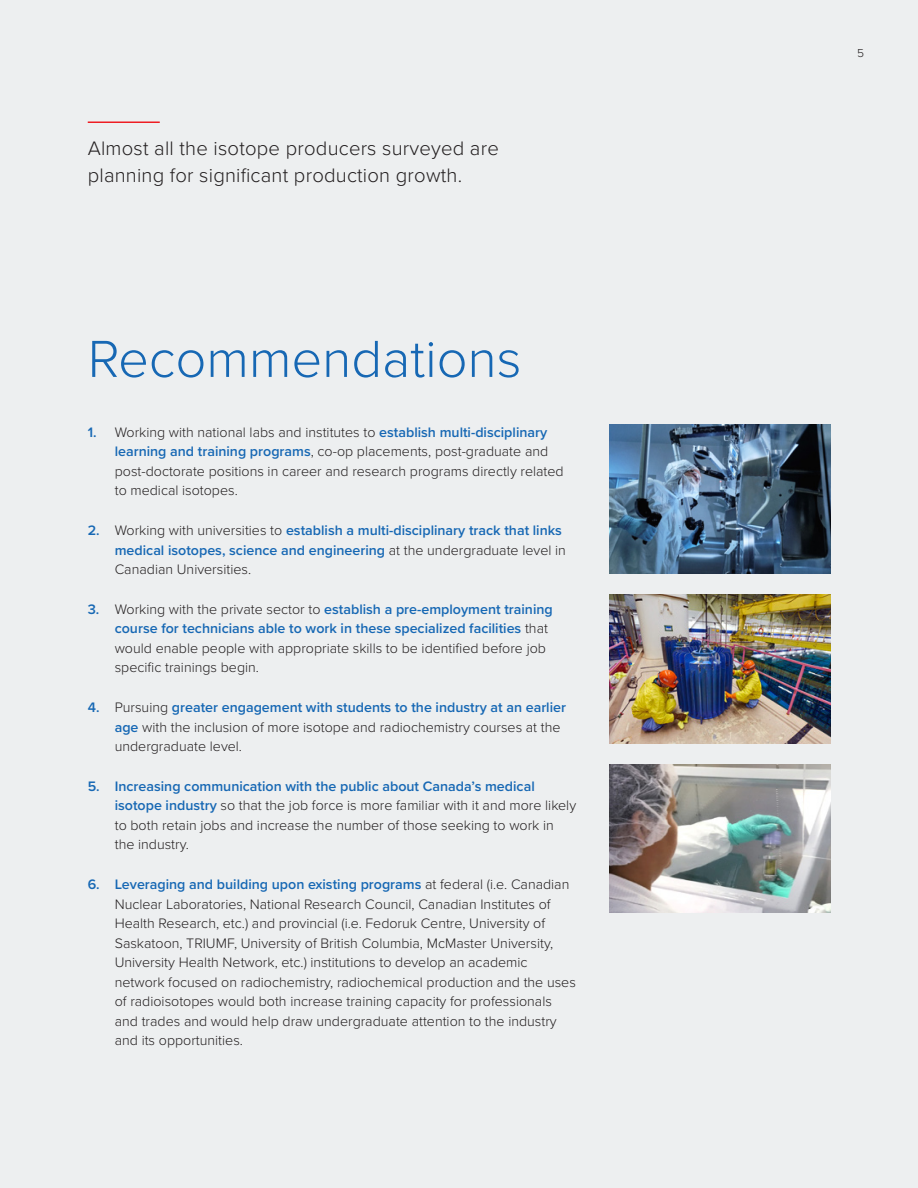
<style>
.page{position:relative;width:918px;height:1188px;background:#edeff0}
.page>*{position:absolute;margin:0;border:0;box-sizing:border-box;transform-origin:0 0}
.t1{font:300 54px "Proxima Nova";color:#1768b4}
.CALLOUT{font:300 20.25px/27px "Proxima Nova";letter-spacing:.01em;color:#231f20}
.BODY{font:300 14.25px/19.5px "Proxima Nova";color:#231f20}
.BODY-2{font:600 14.25px/19.5px "Proxima Nova";color:#1768b4}
.t2{font:300 12px "Proxima Nova";color:#231f20}
.s1{font-weight:600;color:#1768b4}
.s2{font-weight:300;color:#231f20}
</style>
<div class="page">
<img style="left:609px;top:425px;width:221px;height:149px">
<img style="left:609px;top:595px;width:221px;height:148px">
<img style="left:609px;top:764px;width:221px;height:149px">
<hr style="left:88px;top:122px;width:72px;height:1px;background:#ee1d23">
<p class="CALLOUT" style="left:88px;top:134px;width:413px">Almost all the isotope producers surveyed are planning for significant production growth.</p>
<h1 class="t1" style="left:88px;top:319px;width:435px">Recommendations</h1>
<p class="BODY" style="left:115px;top:422px;width:451px;text-indent:-27px"><span class="s1">1.</span> Working with national labs and institutes to <span class="s1">establish multi-disciplinary learning and training programs</span>, co-op placements, post-graduate and post-doctorate positions in career and research programs directly related to medical isotopes.</p>
<p class="BODY-2" style="left:115px;top:520px;width:453px;text-indent:-27px">2. <span class="s2">Working with universities to</span> establish a multi-disciplinary track that links medical isotopes, science and engineering <span class="s2">at the undergraduate level in<br>Canadian Universities.</span></p>
<p class="BODY" style="left:115px;top:599px;width:440px;text-indent:-27px"><span class="s1">3.</span> Working with the private sector to <span class="s1">establish a pre-employment training course for technicians able to work in these specialized facilities</span> that would enable people with appropriate skills to be identified before job specific trainings begin.</p>
<p class="BODY" style="left:115px;top:697px;width:453px;text-indent:-27px"><span class="s1">4.</span> Pursuing <span class="s1">greater engagement with students to the industry at an earlier age</span> with the inclusion of more isotope and radiochemistry courses at the undergraduate level.</p>
<p class="BODY" style="left:115px;top:776px;width:463px;text-indent:-27px"><span class="s1">5. Increasing communication with the public about Canada’s medical isotope industry</span> so that the job force is more familiar with it and more likely to both retain jobs and increase the number of those seeking to work in the industry.</p>
<p class="BODY" style="left:115px;top:874px;width:463px;text-indent:-27px"><span class="s1">6. Leveraging and building upon existing programs</span> at federal (i.e. Canadian Nuclear Laboratories, National Research Council, Canadian Institutes of Health Research, etc.) and provincial (i.e. Fedoruk Centre, University of Saskatoon, TRIUMF, University of British Columbia, McMaster University, University Health Network, etc.) institutions to develop an academic network focused on radiochemistry, radiochemical production and the uses of radioisotopes would both increase training capacity for professionals and trades and would help draw undergraduate attention to the industry and its opportunities.</p>
<h1 class="t2" style="left:857px;top:44px;width:8px">5</h1>
</div>
